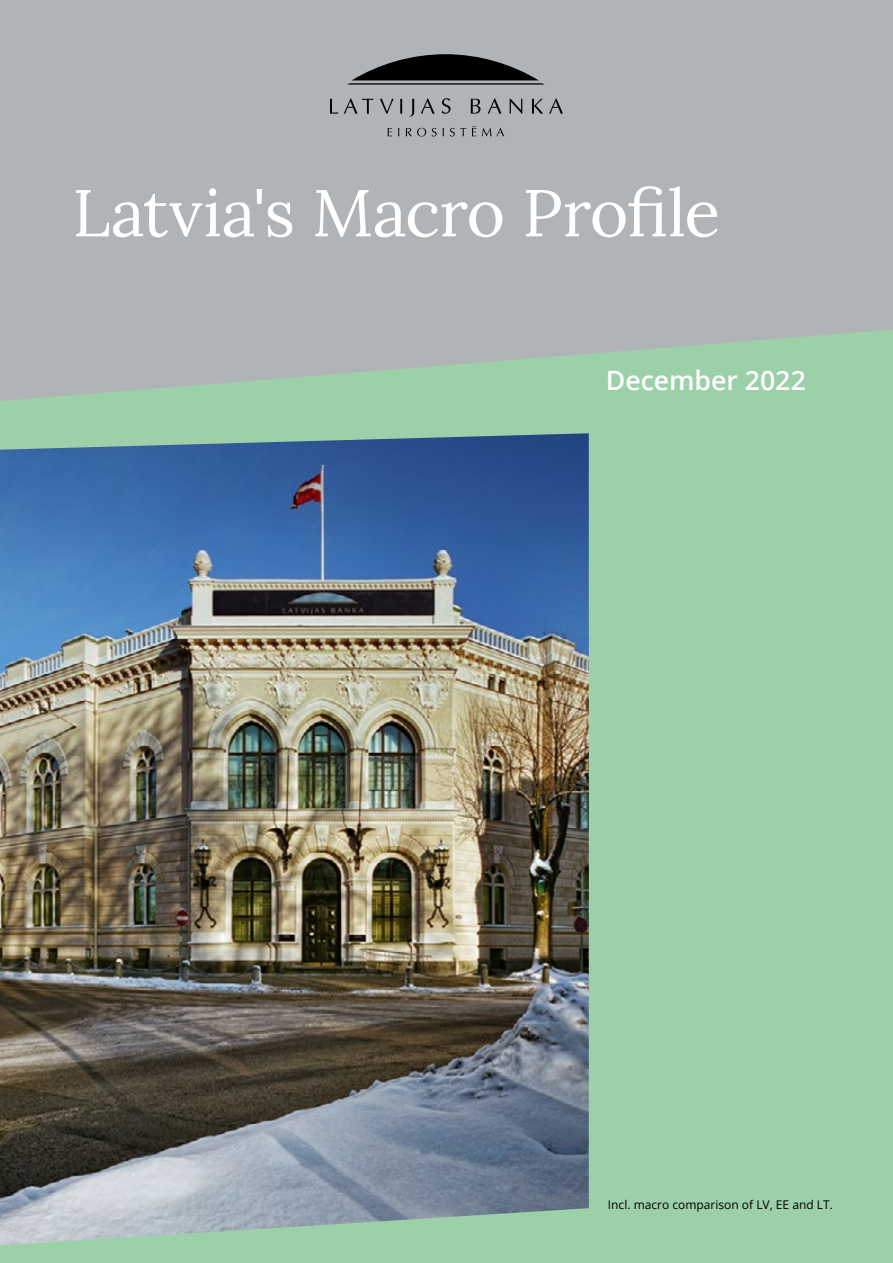
<style>
.page{position:relative;width:893px;height:1263px;background:#fff}
.page>*{position:absolute;margin:0;border:0;box-sizing:border-box;transform-origin:0 0}
.t1{font:66px "Lora";letter-spacing:-.015em;color:#fff}
.t2{font:600 26.7px "Open Sans";color:#fff}
.t3{font:12px "Open Sans";color:#000}
</style>
<div class="page">
<div style="left:0;top:0;width:893px;height:410px;background:#b1b4b6"></div>
<img style="left:0;top:329px;width:893px;height:934px">
<svg style="left:330px;top:99px;width:8px;height:15px"></svg>
<svg style="left:344px;top:98px;width:29px;height:16px"></svg>
<svg style="left:380px;top:99px;width:14px;height:15px"></svg>
<svg style="left:400px;top:99px;width:2px;height:15px"></svg>
<svg style="left:410px;top:99px;width:4px;height:18px"></svg>
<svg style="left:421px;top:98px;width:14px;height:16px"></svg>
<svg style="left:442px;top:98px;width:8px;height:16px"></svg>
<svg style="left:471px;top:99px;width:10px;height:15px"></svg>
<svg style="left:488px;top:98px;width:13px;height:16px"></svg>
<svg style="left:510px;top:99px;width:12px;height:15px"></svg>
<svg style="left:532px;top:99px;width:11px;height:15px"></svg>
<svg style="left:549px;top:98px;width:14px;height:16px"></svg>
<svg style="left:347px;top:54px;width:197px;height:31px"></svg>
<svg style="left:388px;top:128px;width:4px;height:8px"></svg>
<svg style="left:406px;top:128px;width:20px;height:8px"></svg>
<svg style="left:432px;top:128px;width:5px;height:8px"></svg>
<svg style="left:450px;top:128px;width:16px;height:8px"></svg>
<svg style="left:472px;top:126px;width:4px;height:10px"></svg>
<svg style="left:482px;top:128px;width:22px;height:8px"></svg>
<h1 class="t1" style="left:72px;top:163px;width:649px">Latvia's Macro Profile</h1>
<h2 class="t2" style="left:606px;top:362px;width:202px">December 2022</h2>
<p class="t3" style="left:608px;top:1197px;width:227px">Incl. macro comparison of LV, EE and LT.</p>
</div>
